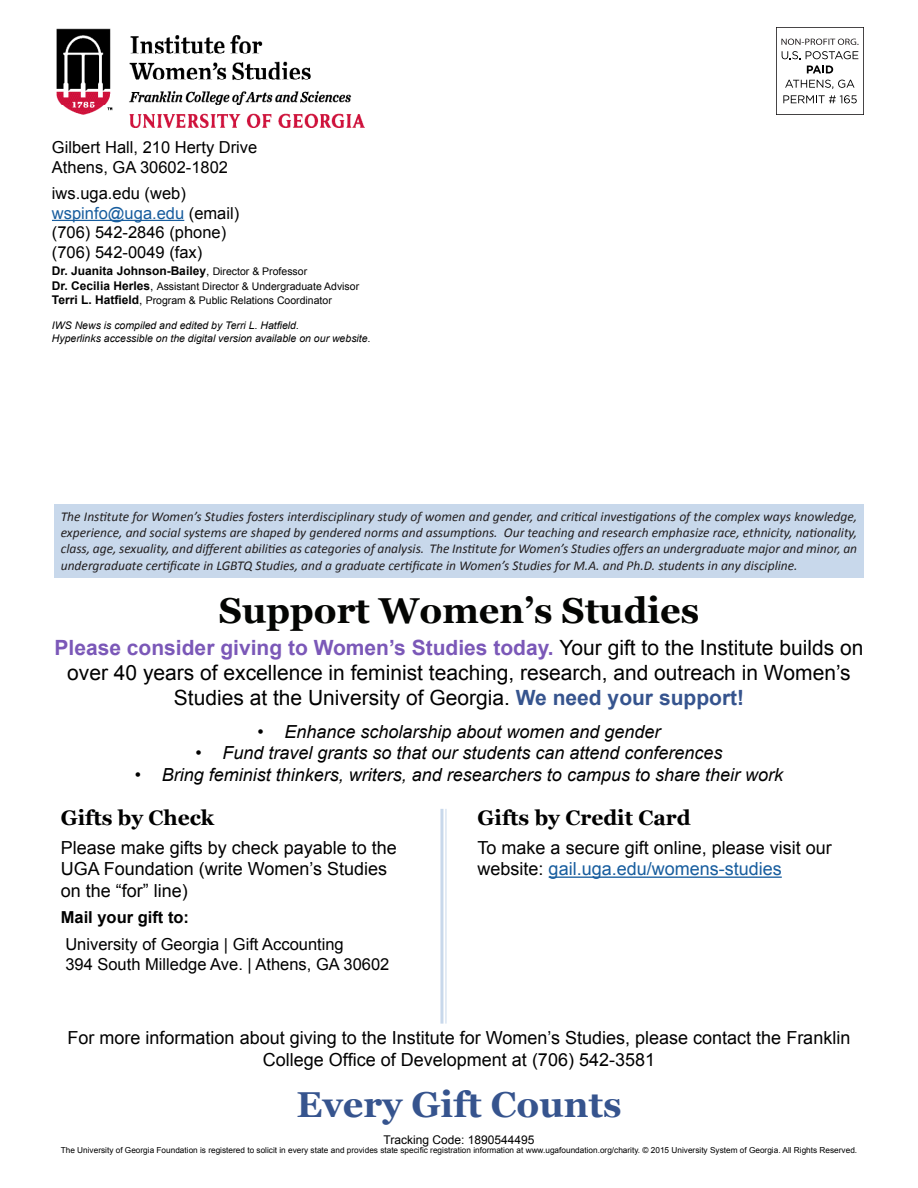
<style>
.page{position:relative;width:918px;height:1188px;background:#fff}
.page>*{position:absolute;margin:0;border:0;box-sizing:border-box;transform-origin:0 0}
.t1{font:700 36px "Georgia";color:#040503}
.t2{font:700 36px "Georgia";color:#36548e}
.t3{font:21px/25.2px "Arial";color:#000;text-align:center}
.t4{font:700 21px "Georgia";color:#000}
.t5{font:18px/21.6px "Arial";color:#000}
.t6{font:italic 18px "Arial";color:#000}
.t7{font:16.5px "Arial";color:#000}
.t8{font:16.5px "Arial";color:#175d9e}
.t9{font:700 16.5px "Arial";color:#000}
.t10{font:italic 13.5px/16.2px "Calibri";color:#231f20;text-align:justify}
.t11{font:700 12px "Arial";color:#000}
.t12{font:12px "Arial";color:#000}
.t13{font:10.5px "Arial";color:#000}
.t14{font:italic 10.5px "Arial";color:#000}
.t15{font:8.25px "Arial";color:#000}
.s1{color:#000}
.s2{font-weight:400}
.s3{font-weight:400;font-size:10.5px}
.s4{font-weight:700;font-size:12px}
.s5{font-size:12px}
.s6{font-weight:700;color:#7b58b8}
.s7{font-weight:700;color:#36548e}
.s8{color:#175d9e}
</style>
<div class="page">
<hr style="left:549px;top:877px;width:233px;height:1px;background:#175d9e">
<img style="left:56px;top:28px;width:308px;height:99px">
<hr style="left:440px;top:809px;width:3px;height:215px;background:#c8d8eb">
<hr style="left:445px;top:809px;width:1px;height:215px;background:#c8d8eb">
<hr style="left:52px;top:220px;width:132px;height:1px;background:#175d9e">
<div style="left:54px;top:504px;width:810px;height:74px;background:#c8d8eb"></div>
<div style="left:776px;top:27px;width:88px;height:88px;border:1px solid #201d1e"></div>
<svg style="left:782px;top:51px;width:76px;height:8px"></svg>
<svg style="left:807px;top:65px;width:26px;height:8px"></svg>
<svg style="left:785px;top:80px;width:70px;height:9px"></svg>
<svg style="left:783px;top:95px;width:74px;height:8px"></svg>
<svg style="left:781px;top:39px;width:78px;height:6px"></svg>
<p class="t7" style="left:52px;top:137px;width:207px">Gilbert Hall, 210 Herty Drive</p>
<p class="t7" style="left:52px;top:156px;width:178px">Athens, GA 30602-1802</p>
<p class="t7" style="left:52px;top:182px;width:135px">iws.uga.edu (web)</p>
<p class="t8" style="left:52px;top:202px;width:189px">wspinfo@uga.edu <span class="s1">(email)</span></p>
<p class="t7" style="left:52px;top:222px;width:176px">(706) 542-2846 (phone)</p>
<p class="t7" style="left:52px;top:242px;width:152px">(706) 542-0049 (fax)</p>
<p class="t11" style="left:52px;top:263px;width:257px">Dr. Juanita Johnson-Bailey<span class="s2">,</span> <span class="s3">Director &amp; Professor</span></p>
<p class="t13" style="left:52px;top:279px;width:309px"><span class="s4">Dr. Cecilia Herles</span><span class="s5">,</span> Assistant Director &amp; Undergraduate Advisor</p>
<p class="t13" style="left:52px;top:294px;width:281px"><span class="s4">Terri L. Hatfield</span><span class="s5">,</span> Program &amp; Public Relations Coordinator</p>
<p class="t14" style="left:52px;top:319px;width:249px">IWS News is compiled and edited by Terri L. Hatfield.</p>
<p class="t14" style="left:52px;top:332px;width:320px">Hyperlinks accessible on the digital version available on our website.</p>
<p class="t10" style="left:61px;top:508px;width:798px">The Institute for Women’s Studies fosters interdisciplinary study of women and gender, and critical investigations of the complex ways knowledge, experience, and social systems are shaped by gendered norms and assumptions. Our teaching and research emphasize race, ethnicity, nationality, class, age, sexuality, and different abilities as categories of analysis. The Institute for Women’s Studies offers an undergraduate major and minor, an undergraduate certificate in LGBTQ Studies, and a graduate certificate in Women’s Studies for M.A. and Ph.D. students in any discipline.</p>
<p class="t1" style="left:219px;top:583px;width:482px">Support Women’s Studies</p>
<p class="t3" style="left:55px;top:635px;width:810px"><span class="s6">Please consider giving to Women’s Studies today.</span> Your gift to the Institute builds on over 40 years of excellence in feminist teaching, research, and outreach in Women’s<br>Studies at the University of Georgia. <span class="s7">We need your support!</span></p>
<p class="t6" style="left:257px;top:720px;width:405px">• Enhance scholarship about women and gender</p>
<p class="t6" style="left:195px;top:741px;width:529px">• Fund travel grants so that our students can attend conferences</p>
<p class="t6" style="left:135px;top:763px;width:650px">• Bring feminist thinkers, writers, and researchers to campus to share their work</p>
<p class="t4" style="left:61px;top:802px;width:155px">Gifts by Check</p>
<p class="t5" style="left:61px;top:837px;width:338px">Please make gifts by check payable to the<br>UGA Foundation (write Women’s Studies on the “for” line)</p>
<p class="t9" style="left:61px;top:907px;width:130px">Mail your gift to:</p>
<p class="t7" style="left:65px;top:933px;width:280px">University of Georgia | Gift Accounting</p>
<p class="t7" style="left:65px;top:953px;width:326px">394 South Milledge Ave. | Athens, GA 30602</p>
<p class="t4" style="left:478px;top:802px;width:215px">Gifts by Credit Card</p>
<p class="t5" style="left:478px;top:837px;width:356px">To make a secure gift online, please visit our website: <span class="s8">gail.uga.edu/womens-studies</span></p>
<p class="t5" style="left:68px;top:1027px;width:784px;text-align:center">For more information about giving to the Institute for Women’s Studies, please contact the Franklin<br>College Office of Development at (706) 542-3581</p>
<p class="t2" style="left:296px;top:1077px;width:327px">Every Gift Counts</p>
<p class="t12" style="left:384px;top:1132px;width:152px">Tracking Code: 1890544495</p>
<p class="t15" style="left:61px;top:1144px;width:798px">The University of Georgia Foundation is registered to solicit in every state and provides state specific registration information at www.ugafoundation.org/charity. © 2015 University System of Georgia. All Rights Reserved.</p>
</div>
